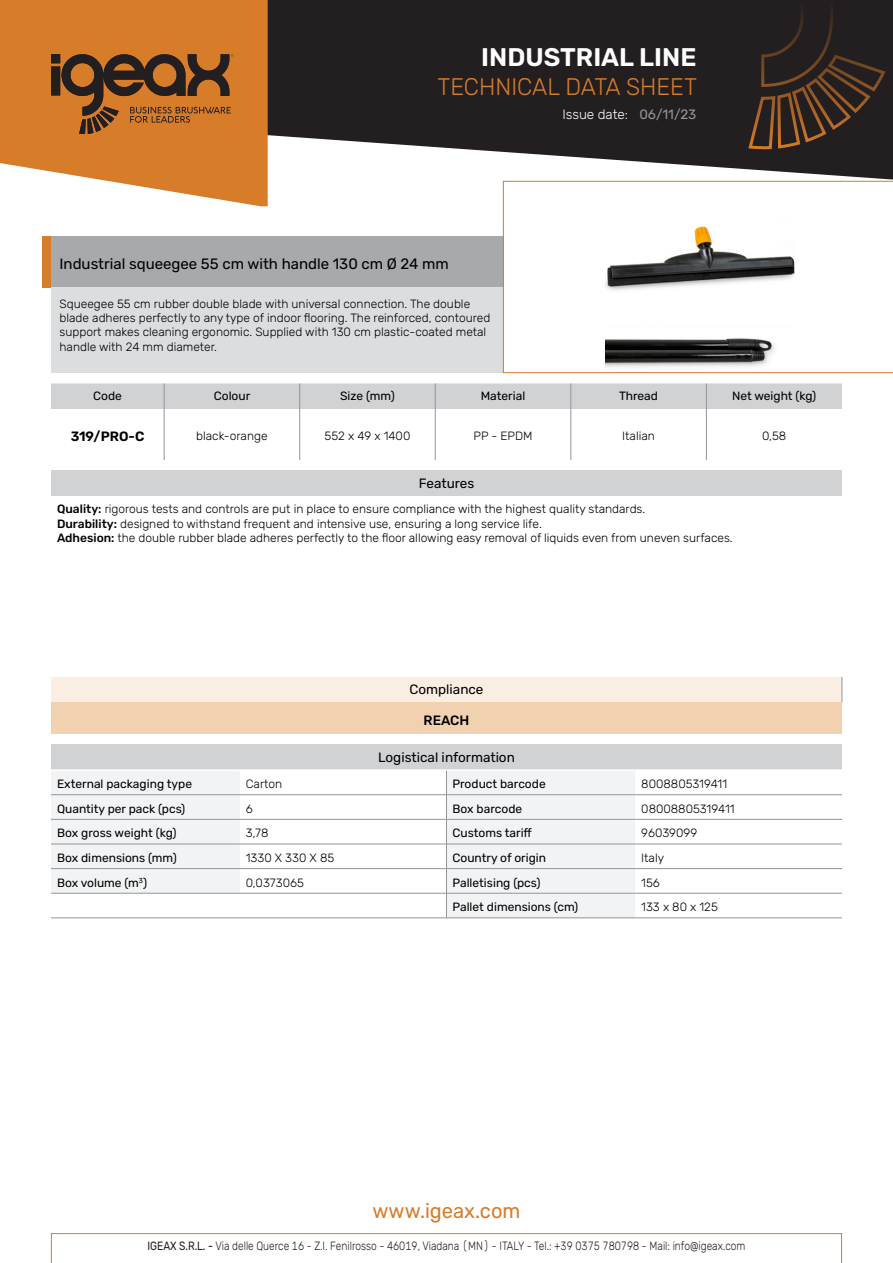
<style>
.page{position:relative;width:893px;height:1263px;background:#fff}
.page>*{position:absolute;margin:0;border:0;box-sizing:border-box;transform-origin:0 0}
.t1{font:600 25.5px "Rubik";color:#fff}
.t2{font:300 24px "Rubik";color:#d77c29}
.t3{font:20.85px "Rubik";color:#d77c29;scale:.96 1}
.t4{font:15px "Rubik";color:#000}
.t5{font:13.5px "Rubik";color:#000}
.t6{font:300 13.5px "Rubik";color:#fff}
.t7{font:600 13.5px "Rubik";color:#000}
.t8{font:13.5px "Rubik";color:#939598}
.t9{font:500 13.5px "Rubik";color:#000}
.Stile_di_paragrafo_GREP{font:300 12px/14.4px "Rubik";color:#000}
.t10{font:12px "Rubik";color:#000}
.t11{font:300 12px "Rubik";color:#231f20;scale:.85 1}
.s1{font-weight:500}
.s2{font-weight:400}
</style>
<div class="page">
<svg style="left:268px;top:0;width:625px;height:181px;fill:#231f20"></svg>
<svg style="left:0;top:0;width:268px;height:206px;background:#dc8d46"></svg>
<svg style="left:51px;top:1233px;width:791px;height:30px"></svg>
<svg style="left:51px;top:54px;width:183px;height:79px;background:#925825"></svg>
<svg style="left:746px;top:0;width:142px;height:150px;background:#322720"></svg>
<div style="left:51px;top:237px;width:452px;height:51px;background:#a8a9ad"></div>
<div style="left:43px;top:237px;width:8px;height:51px;background:#d77c29"></div>
<div style="left:51px;top:288px;width:452px;height:85px;background:#dcdddf"></div>
<div style="left:51px;top:677px;width:791px;height:25px;background:#faeee2"></div>
<div style="left:51px;top:702px;width:791px;height:32px;background:#f2d1b0"></div>
<svg style="left:842px;top:677px;width:1px;height:25px"></svg>
<div style="left:51px;top:744px;width:791px;height:26px;background:#d1d2d4"></div>
<svg style="left:51px;top:771px;width:584px;height:146px;fill:#f2f3f4"></svg>
<div style="left:51px;top:893px;width:189px;height:25px;background:#fff"></div>
<div style="left:240px;top:893px;width:206px;height:25px;background:#fff"></div>
<svg style="left:446px;top:771px;width:1px;height:146px"></svg>
<hr style="left:51px;top:794px;width:189px;height:1px;background:#939598">
<hr style="left:240px;top:794px;width:206px;height:1px;background:#939598">
<hr style="left:446px;top:794px;width:189px;height:1px;background:#939598">
<hr style="left:635px;top:794px;width:207px;height:1px;background:#939598">
<hr style="left:51px;top:819px;width:189px;height:1px;background:#939598">
<hr style="left:240px;top:819px;width:206px;height:1px;background:#939598">
<hr style="left:446px;top:819px;width:189px;height:1px;background:#939598">
<hr style="left:635px;top:819px;width:207px;height:1px;background:#939598">
<hr style="left:51px;top:844px;width:189px;height:1px;background:#939598">
<hr style="left:240px;top:844px;width:206px;height:1px;background:#939598">
<hr style="left:446px;top:844px;width:189px;height:1px;background:#939598">
<hr style="left:635px;top:844px;width:207px;height:1px;background:#939598">
<hr style="left:51px;top:868px;width:189px;height:1px;background:#939598">
<hr style="left:240px;top:868px;width:206px;height:1px;background:#939598">
<hr style="left:446px;top:868px;width:189px;height:1px;background:#939598">
<hr style="left:635px;top:868px;width:207px;height:1px;background:#939598">
<hr style="left:446px;top:893px;width:189px;height:1px;background:#939598">
<hr style="left:635px;top:893px;width:207px;height:1px;background:#939598">
<hr style="left:446px;top:917px;width:189px;height:1px;background:#939598">
<hr style="left:635px;top:917px;width:207px;height:1px;background:#939598">
<hr style="left:51px;top:893px;width:189px;height:1px;background:#939598">
<hr style="left:240px;top:893px;width:206px;height:1px;background:#939598">
<hr style="left:51px;top:917px;width:189px;height:1px;background:#939598">
<hr style="left:240px;top:917px;width:206px;height:1px;background:#939598">
<hr style="left:51px;top:769px;width:189px;height:2px;background:#fff">
<hr style="left:240px;top:769px;width:206px;height:2px;background:#fff">
<hr style="left:446px;top:769px;width:189px;height:2px;background:#fff">
<hr style="left:635px;top:769px;width:207px;height:2px;background:#fff">
<svg style="left:503px;top:181px;width:390px;height:192px"></svg>
<div style="left:51px;top:383px;width:791px;height:26px;background:#d1d2d4"></div>
<hr style="left:164px;top:409px;width:1px;height:51px;background:#939598">
<hr style="left:299px;top:409px;width:1px;height:51px;background:#939598">
<hr style="left:435px;top:409px;width:1px;height:51px;background:#939598">
<hr style="left:571px;top:409px;width:1px;height:51px;background:#939598">
<hr style="left:706px;top:409px;width:1px;height:51px;background:#939598">
<div style="left:51px;top:471px;width:791px;height:25px;background:#d1d2d4"></div>
<p class="t1" style="left:481px;top:42px;width:217px">INDUSTRIAL LINE</p>
<p class="t2" style="left:437px;top:73px;width:261px">TECHNICAL DATA SHEET</p>
<p class="t6" style="left:562px;top:107px;width:67px">Issue date:</p>
<p class="t8" style="left:639px;top:107px;width:59px">06/11/23</p>
<p class="t4" style="left:60px;top:256px;width:391px">Industrial squeegee 55 cm with handle 130 cm Ø 24 mm</p>
<p class="Stile_di_paragrafo_GREP" style="left:60px;top:296px;width:432px">Squeegee 55 cm rubber double blade with universal connection. The double blade adheres perfectly to any type of indoor flooring. The reinforced, contoured support makes cleaning ergonomic. Supplied with 130 cm plastic-coated metal handle with 24 mm diameter.</p>
<p class="t10" style="left:93px;top:390px;width:30px">Code</p>
<p class="t10" style="left:214px;top:390px;width:38px">Colour</p>
<p class="t10" style="left:340px;top:390px;width:56px">Size (mm)</p>
<p class="t10" style="left:481px;top:390px;width:46px">Material</p>
<p class="t10" style="left:619px;top:390px;width:40px">Thread</p>
<p class="t10" style="left:732px;top:390px;width:86px">Net weight (kg)</p>
<p class="t7" style="left:71px;top:429px;width:75px">319/PRO-C</p>
<p class="Stile_di_paragrafo_GREP" style="left:196px;top:429px;width:73px">black-orange</p>
<p class="Stile_di_paragrafo_GREP" style="left:325px;top:429px;width:87px">552 x 49 x 1400</p>
<p class="Stile_di_paragrafo_GREP" style="left:474px;top:429px;width:60px">PP - EPDM</p>
<p class="Stile_di_paragrafo_GREP" style="left:622px;top:429px;width:34px">Italian</p>
<p class="Stile_di_paragrafo_GREP" style="left:762px;top:429px;width:26px">0,58</p>
<p class="t5" style="left:419px;top:476px;width:57px">Features</p>
<p class="Stile_di_paragrafo_GREP" style="left:57px;top:502px;width:677px"><span class="s1">Quality:</span> rigorous tests and controls are put in place to ensure compliance with the highest quality standards.<br><span class="s1">Durability:</span> designed to withstand frequent and intensive use, ensuring a long service life.<br><span class="s1">Adhesion:</span> the double rubber blade adheres perfectly to the floor allowing easy removal of liquids even from uneven surfaces.</p>
<p class="t5" style="left:409px;top:682px;width:76px">Compliance</p>
<p class="t9" style="left:424px;top:712px;width:47px">REACH</p>
<p class="t5" style="left:378px;top:749px;width:138px">Logistical information</p>
<p class="t10" style="left:57px;top:777px;width:137px">External packaging type</p>
<p class="Stile_di_paragrafo_GREP" style="left:246px;top:777px;width:38px">Carton</p>
<p class="t10" style="left:452px;top:777px;width:95px">Product barcode</p>
<p class="Stile_di_paragrafo_GREP" style="left:641px;top:777px;width:87px">8008805319411</p>
<p class="t10" style="left:57px;top:802px;width:130px">Quantity per pack (pcs)</p>
<p class="Stile_di_paragrafo_GREP" style="left:246px;top:802px;width:8px">6</p>
<p class="t10" style="left:452px;top:802px;width:71px">Box barcode</p>
<p class="Stile_di_paragrafo_GREP" style="left:641px;top:802px;width:95px">08008805319411</p>
<p class="t10" style="left:57px;top:826px;width:121px">Box gross weight (kg)</p>
<p class="Stile_di_paragrafo_GREP" style="left:246px;top:826px;width:24px">3,78</p>
<p class="t10" style="left:452px;top:826px;width:81px">Customs tariff</p>
<p class="Stile_di_paragrafo_GREP" style="left:641px;top:826px;width:57px">96039099</p>
<p class="t10" style="left:57px;top:851px;width:121px">Box dimensions (mm)</p>
<p class="Stile_di_paragrafo_GREP" style="left:246px;top:851px;width:90px">1330 X 330 X 85</p>
<p class="t10" style="left:452px;top:851px;width:95px">Country of origin</p>
<p class="Stile_di_paragrafo_GREP" style="left:641px;top:851px;width:24px">Italy</p>
<p class="t10" style="left:57px;top:876px;width:92px">Box volume (m<sup>3</sup>)</p>
<p class="Stile_di_paragrafo_GREP" style="left:246px;top:875px;width:60px">0,0373065</p>
<p class="t10" style="left:452px;top:876px;width:90px">Palletising (pcs)</p>
<p class="Stile_di_paragrafo_GREP" style="left:641px;top:875px;width:20px">156</p>
<p class="t10" style="left:452px;top:900px;width:127px">Pallet dimensions (cm)</p>
<p class="Stile_di_paragrafo_GREP" style="left:641px;top:900px;width:78px">133 x 80 x 125</p>
<h3 class="t3" style="left:373px;top:1199px;width:156px">www.igeax.com</h3>
<p class="t11" style="left:147px;top:1239px;width:705px"><span class="s2">IGEAX S.R.L. -</span> Via delle Querce 16 - Z.I. Fenilrosso - 46019, Viadana (MN) - ITALY - Tel.: +39 0375 780798 - Mail: info@igeax.com</p>
</div>
